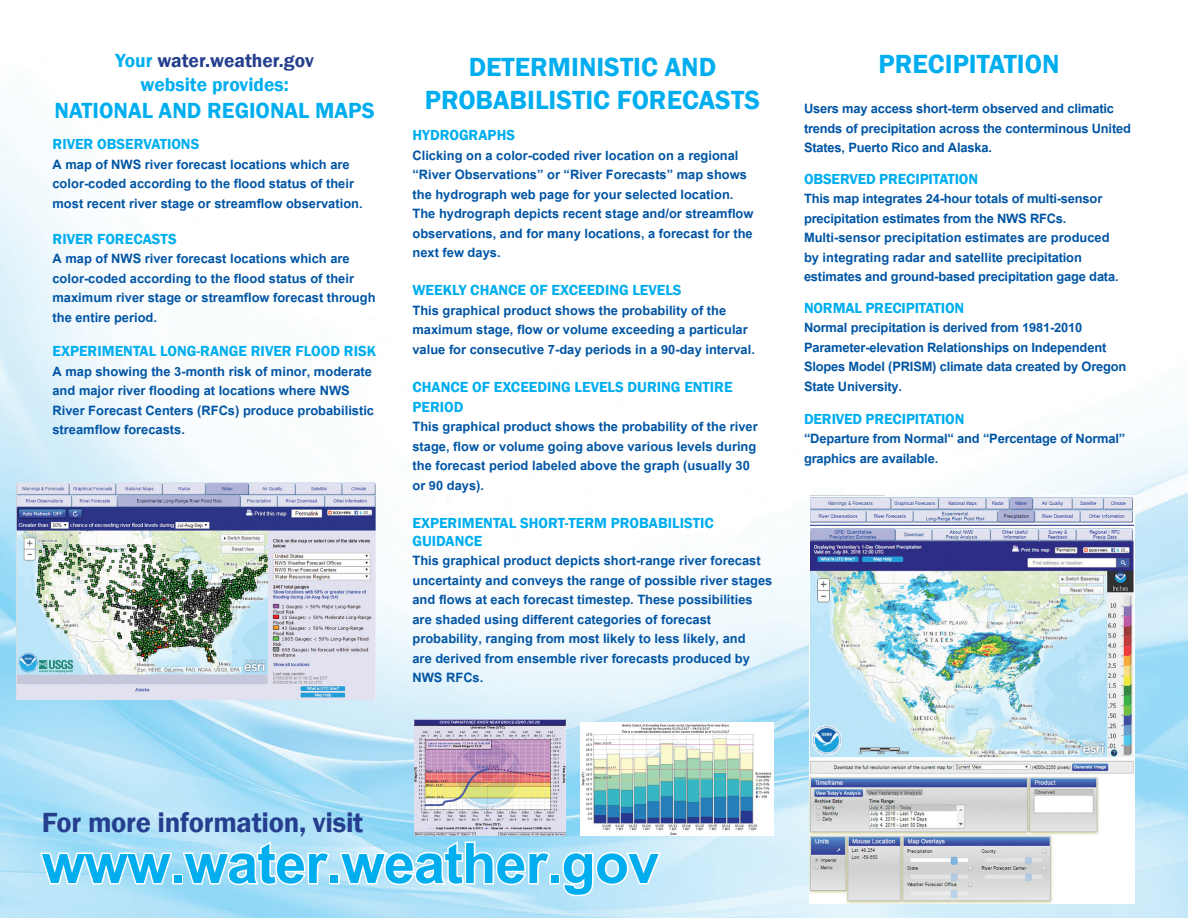
<style>
.page{position:relative;width:1188px;height:918px;background:#fff}
.page>*{position:absolute;margin:0;border:0;box-sizing:border-box;transform-origin:0 0}
.t1{font:700 78px "Utsaah";letter-spacing:-.01em;color:#00aeef}
.t2{font:600 28.5px "Franklin Gothic";letter-spacing:-.01em;color:#253f8e}
.subhead{font:600 27px/33px "Franklin Gothic";color:#00aeef;text-align:center}
.subhead-2{font:600 22.5px "Franklin Gothic";color:#00aeef}
.subhead-3{font:600 19.5px "Franklin Gothic";color:#253f8e}
.subhead-4{font:600 19.5px "Franklin Gothic";color:#00aeef}
.Yellov_Bullets{font:700 18px/19.5px "Utsaah";color:#0155a5}
.Yellov_Bullets-2{font:600 15px/19.5px "Franklin Gothic";color:#00aeef}
.s1{color:#00aeef}
</style>
<div class="page">
<img style="left:0;top:131px;width:1188px;height:787px">
<svg style="left:38px;top:851px;width:137px;height:36px"></svg>
<div style="left:172px;top:874px;width:11px;height:11px;border:3px solid #fff"></div>
<svg style="left:181px;top:839px;width:371px;height:48px"></svg>
<div style="left:549px;top:874px;width:11px;height:11px;border:3px solid #fff"></div>
<svg style="left:561px;top:850px;width:102px;height:48px"></svg>
<img style="left:809px;top:496px;width:326px;height:408px">
<img style="left:415px;top:719px;width:150px;height:117px">
<img style="left:580px;top:723px;width:194px;height:113px">
<img style="left:16px;top:482px;width:360px;height:218px">
<p class="subhead-3" style="left:116px;top:48px;width:200px"><span class="s1">Your</span> water.weather.gov</p>
<p class="subhead-4" style="left:141px;top:72px;width:150px">website provides:</p>
<p class="subhead-2" style="left:55px;top:96px;width:322px">NATIONAL AND REGIONAL MAPS</p>
<p class="Yellov_Bullets-2" style="left:52px;top:135px;width:148px">RIVER OBSERVATIONS</p>
<p class="Yellov_Bullets" style="left:52px;top:155px;width:312px">A map of NWS river forecast locations which are color-coded according to the flood status of their most recent river stage or streamflow observation.</p>
<p class="Yellov_Bullets-2" style="left:52px;top:229px;width:126px">RIVER FORECASTS</p>
<p class="Yellov_Bullets" style="left:52px;top:250px;width:325px">A map of NWS river forecast locations which are color-coded according to the flood status of their maximum river stage or streamflow forecast through the entire period.</p>
<p class="Yellov_Bullets-2" style="left:52px;top:342px;width:325px">EXPERIMENTAL LONG-RANGE RIVER FLOOD RISK</p>
<p class="Yellov_Bullets" style="left:52px;top:362px;width:323px">A map showing the 3-month risk of minor, moderate and major river flooding at locations where NWS River Forecast Centers (RFCs) produce probabilistic streamflow forecasts.</p>
<p class="subhead" style="left:425px;top:50px;width:337px">DETERMINISTIC AND<br>PROBABILISTIC FORECASTS</p>
<p class="Yellov_Bullets-2" style="left:412px;top:126px;width:104px">HYDROGRAPHS</p>
<p class="Yellov_Bullets" style="left:412px;top:146px;width:343px">Clicking on a color-coded river location on a regional “River Observations” or “River Forecasts” map shows the hydrograph web page for your selected location.<br>The hydrograph depicts recent stage and/or streamflow observations, and for many locations, a forecast for the next few days.</p>
<p class="Yellov_Bullets-2" style="left:412px;top:281px;width:271px">WEEKLY CHANCE OF EXCEEDING LEVELS</p>
<p class="Yellov_Bullets" style="left:412px;top:302px;width:344px">This graphical product shows the probability of the maximum stage, flow or volume exceeding a particular value for consecutive 7-day periods in a 90-day interval.</p>
<p class="Yellov_Bullets-2" style="left:412px;top:378px;width:322px">CHANCE OF EXCEEDING LEVELS DURING ENTIRE<br>PERIOD</p>
<p class="Yellov_Bullets" style="left:412px;top:418px;width:347px">This graphical product shows the probability of the river stage, flow or volume going above various levels during the forecast period labeled above the graph (usually 30 or 90 days).</p>
<p class="Yellov_Bullets-2" style="left:412px;top:514px;width:303px;line-height:18px">EXPERIMENTAL SHORT-TERM PROBABILISTIC<br>GUIDANCE</p>
<p class="Yellov_Bullets" style="left:412px;top:552px;width:361px">This graphical product depicts short-range river forecast uncertainty and conveys the range of possible river stages and flows at each forecast timestep. These possibilities are shaded using different categories of forecast probability, ranging from most likely to less likely, and<br>are derived from ensemble river forecasts produced by NWS RFCs.</p>
<p class="subhead" style="left:878px;top:48px;width:183px">PRECIPITATION</p>
<p class="Yellov_Bullets" style="left:804px;top:100px;width:329px">Users may access short-term observed and climatic trends of precipitation across the conterminous United<br>States, Puerto Rico and Alaska.</p>
<p class="Yellov_Bullets-2" style="left:804px;top:169px;width:176px">OBSERVED PRECIPITATION</p>
<p class="Yellov_Bullets" style="left:804px;top:190px;width:316px">This map integrates 24-hour totals of multi-sensor precipitation estimates from the NWS RFCs.<br>Multi-sensor precipitation estimates are produced by integrating radar and satellite precipitation estimates and ground-based precipitation gage data.</p>
<p class="Yellov_Bullets-2" style="left:804px;top:298px;width:162px">NORMAL PRECIPITATION</p>
<p class="Yellov_Bullets" style="left:804px;top:319px;width:324px">Normal precipitation is derived from 1981-2010<br>Parameter-elevation Relationships on Independent Slopes Model (PRISM) climate data created by Oregon State University.</p>
<p class="Yellov_Bullets-2" style="left:804px;top:409px;width:162px">DERIVED PRECIPITATION</p>
<p class="Yellov_Bullets" style="left:804px;top:430px;width:323px">“Departure from Normal“ and “Percentage of Normal” graphics are available.</p>
<p class="t2" style="left:42px;top:805px;width:323px">For more information, visit</p>
<p class="t1" style="left:42px;top:825px;width:619px">www.water.weather.gov</p>
</div>
